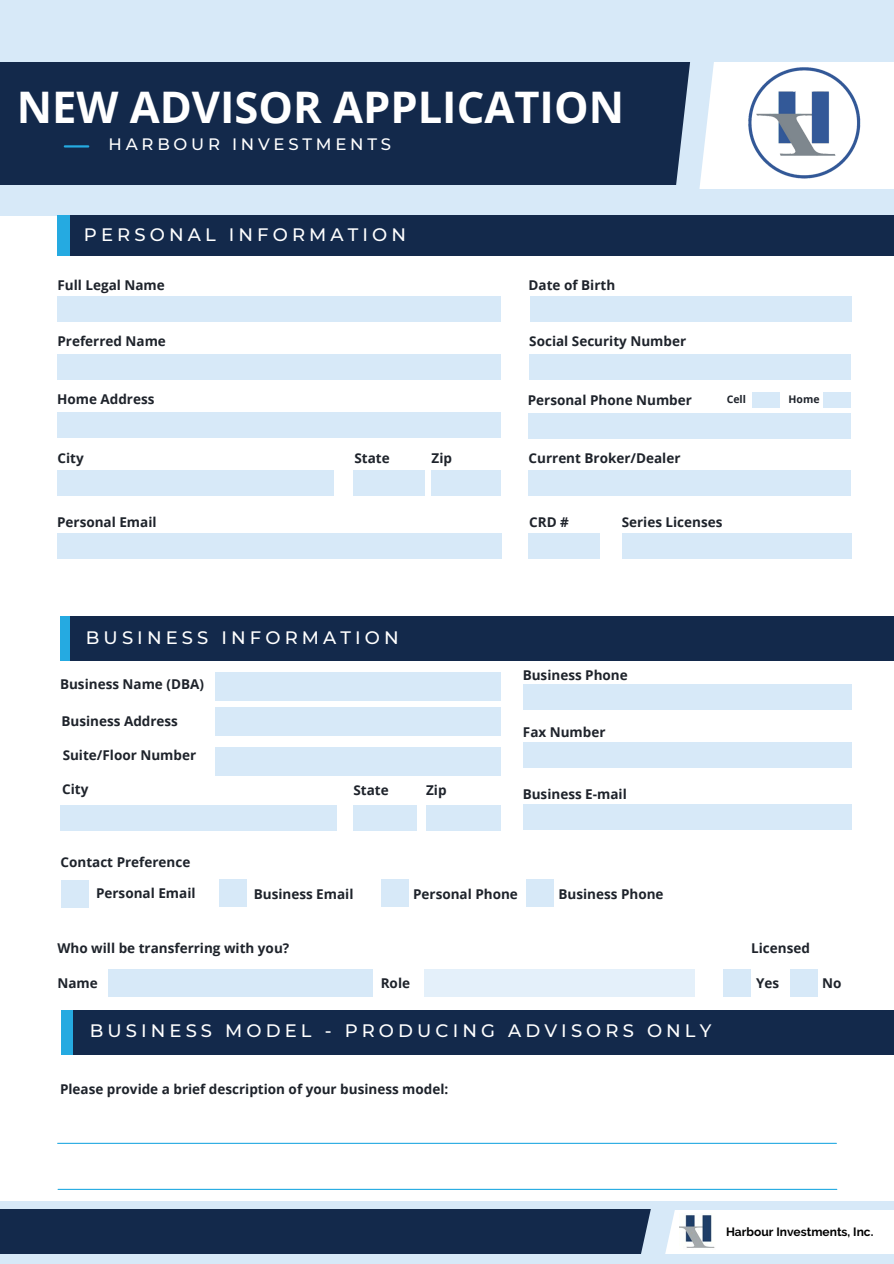
<style>
.page{position:relative;width:894px;height:1264px;background:#fff}
.page>*{position:absolute;margin:0;border:0;box-sizing:border-box;transform-origin:0 0}
.t1{font:700 43.5px "Open Sans";color:#fff}
.t2{font:500 18px "Montserrat";letter-spacing:.23em;color:#fff}
.t3{font:500 16.5px "Montserrat";letter-spacing:.23em;color:#fff}
.t4{font:700 13.5px "Open Sans";color:#1e232b}
.t5{font:700 12px "Raleway";color:#000}
.t6{font:700 10.5px "Open Sans";color:#1e232b}
</style>
<div class="page">
<div style="left:0;top:0;width:893px;height:216px;background:#d7e9f8"></div>
<div style="left:0;top:62px;width:694px;height:123px;background:#13294b"></div>
<hr style="left:65px;top:145px;width:23px;height:2px;background:#25aae1">
<div style="left:0;top:1201px;width:893px;height:62px;background:#d7e9f8"></div>
<div style="left:0;top:1209px;width:656px;height:45px;background:#13294b"></div>
<div style="left:652px;top:1210px;width:241px;height:44px;background:#fff"></div>
<div style="left:57px;top:354px;width:444px;height:26px;background:#d7e9f8"></div>
<div style="left:215px;top:707px;width:285px;height:29px;background:#d7e9f8"></div>
<div style="left:522px;top:804px;width:329px;height:25px;background:#d7e9f8"></div>
<div style="left:525px;top:879px;width:28px;height:27px;background:#d7e9f8"></div>
<div style="left:380px;top:879px;width:28px;height:27px;background:#d7e9f8"></div>
<div style="left:219px;top:879px;width:28px;height:27px;background:#d7e9f8"></div>
<div style="left:61px;top:880px;width:28px;height:27px;background:#d7e9f8"></div>
<div style="left:108px;top:969px;width:265px;height:27px;background:#d7e9f8"></div>
<div style="left:424px;top:969px;width:270px;height:27px;background:#e4f0fa"></div>
<hr style="left:58px;top:1142px;width:778px;height:1px;background:#25aae1">
<div style="left:57px;top:216px;width:26px;height:40px;background:#25aae1"></div>
<div style="left:70px;top:215px;width:823px;height:41px;background:#13294b"></div>
<div style="left:60px;top:617px;width:26px;height:44px;background:#25aae1"></div>
<div style="left:70px;top:617px;width:823px;height:44px;background:#13294b"></div>
<img style="left:730px;top:62px;width:163px;height:127px">
<svg style="left:676px;top:62px;width:54px;height:127px"></svg>
<svg style="left:623px;top:1189px;width:68px;height:65px"></svg>
<div style="left:57px;top:412px;width:443px;height:26px;background:#d7e9f8"></div>
<div style="left:57px;top:470px;width:276px;height:26px;background:#d7e9f8"></div>
<div style="left:431px;top:470px;width:70px;height:26px;background:#d7e9f8"></div>
<div style="left:353px;top:470px;width:72px;height:26px;background:#d7e9f8"></div>
<div style="left:57px;top:532px;width:444px;height:26px;background:#d7e9f8"></div>
<div style="left:57px;top:296px;width:444px;height:26px;background:#d7e9f8"></div>
<div style="left:751px;top:392px;width:28px;height:15px;background:#d7e9f8"></div>
<div style="left:823px;top:392px;width:28px;height:15px;background:#d7e9f8"></div>
<div style="left:528px;top:470px;width:323px;height:26px;background:#d7e9f8"></div>
<div style="left:60px;top:804px;width:276px;height:26px;background:#d7e9f8"></div>
<div style="left:353px;top:804px;width:63px;height:26px;background:#d7e9f8"></div>
<div style="left:426px;top:804px;width:74px;height:26px;background:#d7e9f8"></div>
<div style="left:723px;top:969px;width:28px;height:27px;background:#d7e9f8"></div>
<div style="left:789px;top:969px;width:28px;height:27px;background:#d7e9f8"></div>
<hr style="left:58px;top:1188px;width:778px;height:1px;background:#25aae1">
<img style="left:679px;top:1213px;width:36px;height:36px">
<div style="left:61px;top:1010px;width:25px;height:44px;background:#25aae1"></div>
<div style="left:73px;top:1010px;width:820px;height:44px;background:#13294b"></div>
<div style="left:215px;top:672px;width:285px;height:28px;background:#d7e9f8"></div>
<div style="left:215px;top:747px;width:285px;height:29px;background:#d7e9f8"></div>
<div style="left:527px;top:532px;width:72px;height:26px;background:#d7e9f8"></div>
<div style="left:621px;top:532px;width:230px;height:26px;background:#d7e9f8"></div>
<div style="left:529px;top:296px;width:322px;height:26px;background:#d7e9f8"></div>
<div style="left:529px;top:354px;width:322px;height:26px;background:#d7e9f8"></div>
<div style="left:528px;top:413px;width:323px;height:26px;background:#d7e9f8"></div>
<div style="left:522px;top:684px;width:329px;height:25px;background:#d7e9f8"></div>
<div style="left:522px;top:742px;width:329px;height:26px;background:#d7e9f8"></div>
<h4 class="t1" style="left:17px;top:76px;width:608px">NEW ADVISOR APPLICATION</h4>
<h4 class="t3" style="left:108px;top:134px;width:284px">HARBOUR INVESTMENTS</h4>
<h4 class="t2" style="left:84px;top:223px;width:323px">PERSONAL INFORMATION</h4>
<h4 class="t4" style="left:57px;top:275px;width:109px">Full Legal Name</h4>
<h3 class="t4" style="left:528px;top:275px;width:88px">Date of Birth</h3>
<h4 class="t4" style="left:57px;top:332px;width:110px">Preferred Name</h4>
<h4 class="t4" style="left:529px;top:332px;width:158px">Social Security Number</h4>
<h4 class="t4" style="left:57px;top:390px;width:99px">Home Address</h4>
<h4 class="t4" style="left:527px;top:391px;width:165px">Personal Phone Number</h4>
<h4 class="t6" style="left:726px;top:392px;width:21px">Cell</h4>
<h4 class="t6" style="left:788px;top:392px;width:33px">Home</h4>
<h4 class="t4" style="left:57px;top:449px;width:28px">City</h4>
<h4 class="t4" style="left:354px;top:449px;width:37px">State</h4>
<h4 class="t4" style="left:431px;top:449px;width:22px">Zip</h4>
<h4 class="t4" style="left:528px;top:449px;width:153px">Current Broker/Dealer</h4>
<h2 class="t4" style="left:57px;top:512px;width:101px">Personal Email</h2>
<h4 class="t4" style="left:529px;top:512px;width:41px">CRD #</h4>
<p class="t4" style="left:621px;top:512px;width:102px">Series Licenses</p>
<h4 class="t2" style="left:86px;top:626px;width:314px">BUSINESS INFORMATION</h4>
<h4 class="t4" style="left:60px;top:674px;width:145px">Business Name (DBA)</h4>
<p class="t4" style="left:61px;top:712px;width:118px">Business Address</p>
<h2 class="t4" style="left:522px;top:665px;width:107px">Business Phone</h2>
<h2 class="t4" style="left:522px;top:722px;width:84px">Fax Number</h2>
<h4 class="t4" style="left:63px;top:745px;width:135px">Suite/Floor Number</h4>
<p class="t4" style="left:62px;top:779px;width:28px">City</p>
<p class="t4" style="left:353px;top:780px;width:37px">State</p>
<p class="t4" style="left:426px;top:780px;width:22px">Zip</p>
<p class="t4" style="left:522px;top:784px;width:106px">Business E-mail</p>
<h4 class="t4" style="left:60px;top:853px;width:131px">Contact Preference</h4>
<h4 class="t4" style="left:96px;top:883px;width:101px">Personal Email</h4>
<h4 class="t4" style="left:254px;top:884px;width:101px">Business Email</h4>
<h4 class="t4" style="left:413px;top:884px;width:106px">Personal Phone</h4>
<h4 class="t4" style="left:57px;top:938px;width:233px">Who will be transferring with you?</h4>
<h4 class="t4" style="left:57px;top:973px;width:42px">Name</h4>
<h4 class="t4" style="left:380px;top:973px;width:31px">Role</h4>
<h4 class="t4" style="left:558px;top:884px;width:107px">Business Phone</h4>
<h4 class="t2" style="left:90px;top:1019px;width:623px">BUSINESS MODEL - PRODUCING ADVISORS ONLY</h4>
<h4 class="t4" style="left:60px;top:1079px;width:390px">Please provide a brief description of your business model:</h4>
<h4 class="t4" style="left:751px;top:938px;width:60px">Licensed</h4>
<h4 class="t4" style="left:756px;top:973px;width:25px">Yes</h4>
<h4 class="t4" style="left:822px;top:973px;width:21px">No</h4>
<h4 class="t5" style="left:725px;top:1225px;width:149px">Harbour Investments, Inc.</h4>
</div>
